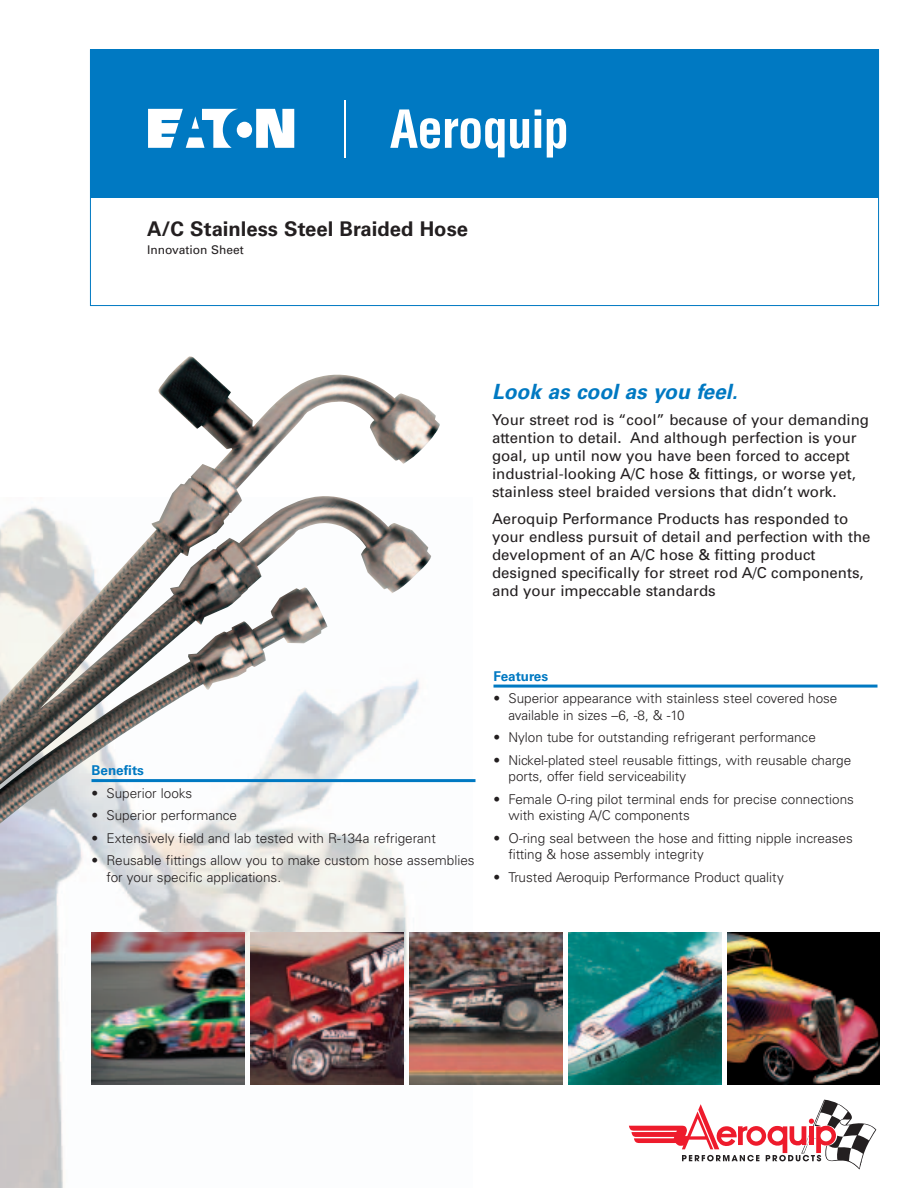
<style>
.page{position:relative;width:918px;height:1188px;background:#fff}
.page>*{position:absolute;margin:0;border:0;box-sizing:border-box;transform-origin:0 0}
.t1{font:italic 700 21px "Univers";color:#0079c2}
.t2{font:700 20.25px "Univers";color:#231f20}
.t3{font:15px/18px "Univers";color:#231f20}
.t4{font:300 13.5px/16.5px "Univers";color:#231f20}
.t5{font:700 13.5px "Univers";color:#0079c2}
.t6{font:12px "Univers";color:#231f20}
</style>
<div class="page">
<img style="left:0;top:782px;width:473px;height:406px">
<img style="left:0;top:356px;width:441px;height:598px">
<img style="left:410px;top:932px;width:152px;height:153px">
<img style="left:569px;top:933px;width:152px;height:152px">
<img style="left:728px;top:932px;width:152px;height:153px">
<img style="left:92px;top:932px;width:152px;height:153px">
<img style="left:251px;top:932px;width:152px;height:153px">
<svg style="left:629px;top:1100px;width:247px;height:69px"></svg>
<hr style="left:494px;top:685px;width:384px;height:3px;background:#0079c2">
<hr style="left:92px;top:779px;width:384px;height:3px;background:#0079c2">
<div style="left:90px;top:50px;width:789px;height:148px;background:#0079c2"></div>
<div style="left:90px;top:50px;width:789px;height:256px;border:1px solid #0079c2"></div>
<svg style="left:390px;top:109px;width:139px;height:48px"></svg>
<svg style="left:535px;top:110px;width:6px;height:38px"></svg>
<svg style="left:547px;top:118px;width:19px;height:40px"></svg>
<svg style="left:148px;top:109px;width:146px;height:39px"></svg>
<hr style="left:344px;top:100px;width:1px;height:58px;background:#fff">
<h2 class="t2" style="left:147px;top:221px;width:323px">A/C Stainless Steel Braided Hose</h2>
<p class="t6" style="left:147px;top:245px;width:98px">Innovation Sheet</p>
<h1 class="t1" style="left:492px;top:384px;width:247px">Look as cool as you feel.</h1>
<p class="t3" style="left:492px;top:412px;width:379px">Your street rod is “cool” because of your demanding attention to detail. And although perfection is your goal, up until now you have been forced to accept industrial-looking A/C hose &amp; fittings, or worse yet, stainless steel braided versions that didn’t work.</p>
<p class="t3" style="left:492px;top:511px;width:380px">Aeroquip Performance Products has responded to your endless pursuit of detail and perfection with the development of an A/C hose &amp; fitting product designed specifically for street rod A/C components, and your impeccable standards</p>
<p class="t5" style="left:92px;top:766px;width:54px">Benefits</p>
<p class="t4" style="left:92px;top:786px;width:102px">• Superior looks</p>
<p class="t4" style="left:92px;top:809px;width:147px">• Superior performance</p>
<p class="t4" style="left:92px;top:831px;width:346px">• Extensively field and lab tested with R-134a refrigerant</p>
<p class="t4" style="left:106px;top:854px;width:370px;text-indent:-15px">• Reusable fittings allow you to make custom hose assemblies for your specific applications.</p>
<p class="t5" style="left:494px;top:671px;width:56px">Features</p>
<p class="t4" style="left:509px;top:691px;width:331px;text-indent:-15px">• Superior appearance with stainless steel covered hose available in sizes –6, -8, &amp; -10</p>
<p class="t4" style="left:494px;top:730px;width:324px">• Nylon tube for outstanding refrigerant performance</p>
<p class="t4" style="left:509px;top:753px;width:344px;text-indent:-15px">• Nickel-plated steel reusable fittings, with reusable charge ports, offer field serviceability</p>
<p class="t4" style="left:509px;top:792px;width:347px;text-indent:-15px">• Female O-ring pilot terminal ends for precise connections with existing A/C components</p>
<p class="t4" style="left:509px;top:831px;width:346px;text-indent:-15px">• O-ring seal between the hose and fitting nipple increases fitting &amp; hose assembly integrity</p>
<p class="t4" style="left:494px;top:870px;width:292px">• Trusted Aeroquip Performance Product quality</p>
</div>
